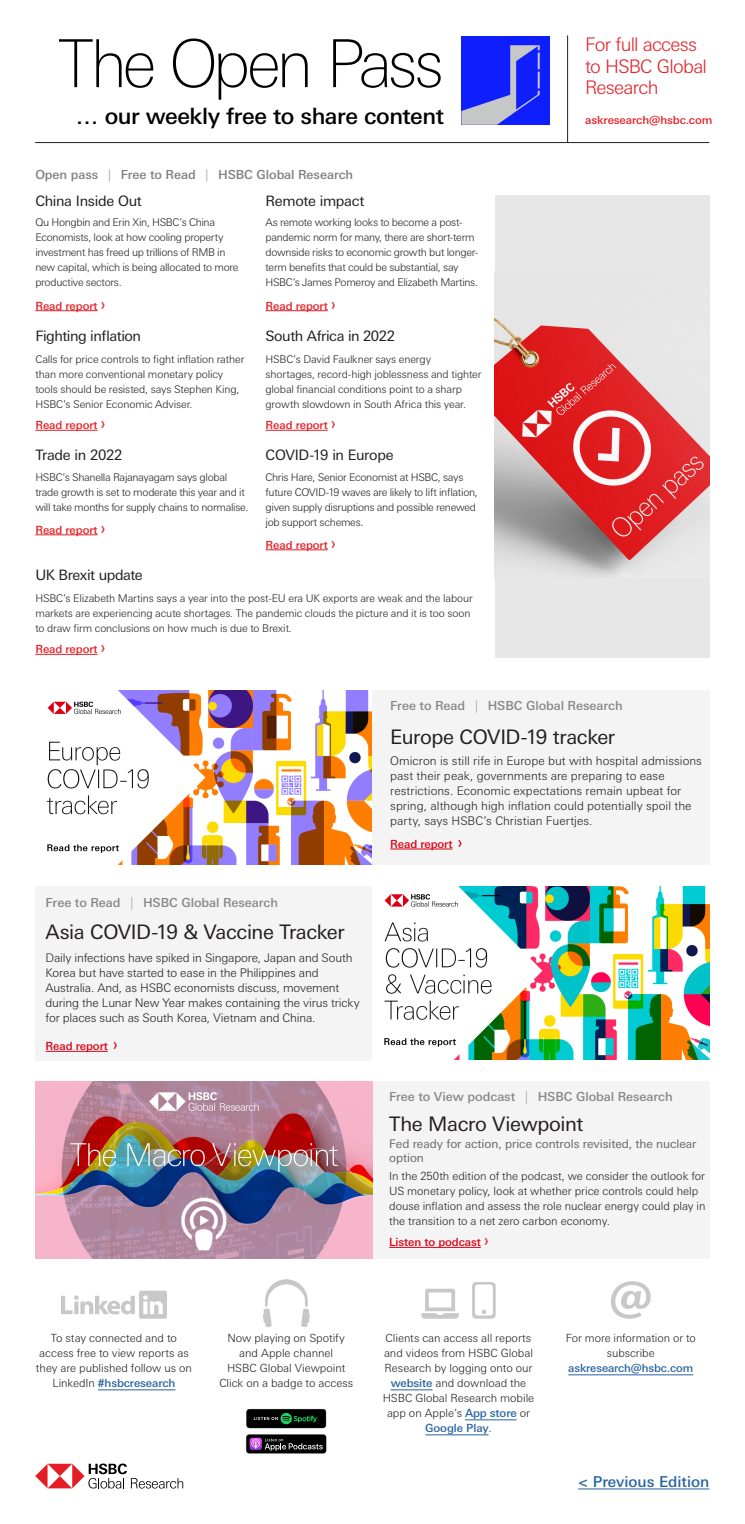
<style>
.page{position:relative;width:745px;height:1524px;background:#fff}
.page>*{position:absolute;margin:0;border:0;box-sizing:border-box;transform-origin:0 0}
.Large_header_48_48pt{font:100 66.25px "Univers Nextfor HSBC";letter-spacing:-.065em;color:#000001}
.Bullet_-_diamond_lev{font:500 22.5px "Univers Nextfor HSBC";letter-spacing:-.02em;color:#000001}
.Body_9_12pt{font:20px "Univers Nextfor HSBC";letter-spacing:-.02em;color:#231f20}
.t1{font:300 18.75px/21.9px "Univers Nextfor HSBC";letter-spacing:-.04em;color:#e31e25}
.t2{font:500 15px "Univers Nextfor HSBC";color:#2763a1}
.Body_9_12pt-2{font:14.38px "Univers Nextfor HSBC";letter-spacing:-.025em;color:#231f20}
.Body_9_12pt-3{font:500 12.5px "Univers Nextfor HSBC";letter-spacing:-.005em;color:#878787}
.Body_9_12pt-4{font:500 12.5px "Univers Nextfor HSBC";letter-spacing:-.005em;color:#7c7f80}
.Body_9_12pt-5{font:300 11.88px/15px "Univers Nextfor HSBC";letter-spacing:-.005em;color:#231f20}
.Body_9_12pt-6{font:11.88px/13.8px "Univers Nextfor HSBC";letter-spacing:-.005em;color:#69696c}
.Body_9_12pt-7{font:300 11.25px/15px "Univers Nextfor HSBC";letter-spacing:-.005em;color:#231f20;text-align:center}
.Body_9_12pt-8{font:500 11.25px "Univers Nextfor HSBC";letter-spacing:-.01em;color:#e31e25}
.Body_9_12pt-9{font:500 11.25px "Univers Nextfor HSBC";letter-spacing:-.01em;color:#db0011}
.Body_9_12pt-10{font:300 10.62px/15px "Univers Nextfor HSBC";letter-spacing:-.02em;color:#231f20}
.s1{font-weight:100}
.s2{font-weight:400;font-size:17.5px}
.s3{font-weight:400;font-size:17.5px;color:#e31e25}
.s4{font-weight:500;color:#2763a1}
</style>
<div class="page">
<hr style="left:567px;top:35px;width:1px;height:107px;background:#231f20">
<div style="left:461px;top:36px;width:88px;height:89px;background:#0f1efd"></div>
<svg style="left:461px;top:45px;width:78px;height:80px"></svg>
<hr style="left:35px;top:142px;width:673px;height:1px;background:#231f20">
<hr style="left:265px;top:430px;width:62px;height:1px;background:#e31e25">
<hr style="left:35px;top:430px;width:62px;height:1px;background:#e31e25">
<hr style="left:35px;top:654px;width:62px;height:1px;background:#e31e25">
<hr style="left:265px;top:310px;width:62px;height:1px;background:#e31e25">
<hr style="left:35px;top:534px;width:62px;height:1px;background:#e31e25">
<hr style="left:265px;top:549px;width:62px;height:1px;background:#e31e25">
<hr style="left:35px;top:310px;width:62px;height:1px;background:#e31e25">
<div style="left:494px;top:195px;width:215px;height:462px;background:#e7e7e7"></div>
<img style="left:494px;top:317px;width:215px;height:258px">
<svg style="left:35px;top:1463px;width:148px;height:25px"></svg>
<hr style="left:98px;top:1389px;width:77px;height:1px;background:#2763a1">
<hr style="left:390px;top:1389px;width:42px;height:1px;background:#2763a1">
<hr style="left:464px;top:1419px;width:52px;height:1px;background:#2763a1">
<hr style="left:425px;top:1434px;width:63px;height:1px;background:#2763a1">
<hr style="left:568px;top:1374px;width:124px;height:1px;background:#2763a1">
<svg style="left:421px;top:1288px;width:37px;height:30px"></svg>
<svg style="left:472px;top:1282px;width:23px;height:36px"></svg>
<svg style="left:61px;top:1290px;width:106px;height:28px"></svg>
<svg style="left:611px;top:1281px;width:39px;height:37px"></svg>
<hr style="left:577px;top:1488px;width:132px;height:1px;background:#2763a1">
<svg style="left:246px;top:1409px;width:80px;height:19px;background:#0b1d12"></svg>
<svg style="left:246px;top:1434px;width:80px;height:19px;background:#332935"></svg>
<svg style="left:263px;top:1279px;width:47px;height:48px"></svg>
<div style="left:35px;top:886px;width:337px;height:174px;background:#f4f4f4"></div>
<img style="left:384px;top:886px;width:325px;height:173px">
<hr style="left:46px;top:1051px;width:62px;height:1px;background:#db0011">
<img style="left:46px;top:690px;width:326px;height:174px">
<div style="left:372px;top:690px;width:337px;height:174px;background:#f4f4f4"></div>
<hr style="left:390px;top:848px;width:62px;height:1px;background:#db0011">
<div style="left:372px;top:1081px;width:337px;height:177px;background:#f4f4f4"></div>
<img style="left:35px;top:1081px;width:337px;height:177px">
<hr style="left:389px;top:1247px;width:91px;height:1px;background:#db0011">
<p class="t1" style="left:584px;top:32px;width:123px">For full access to HSBC Global<br>Research</p>
<p class="Large_header_48_48pt" style="left:59px;top:17px;width:386px">The Open Pass</p>
<p class="Bullet_-_diamond_lev" style="left:76px;top:100px;width:369px">… our weekly free to share content</p>
<p class="Body_9_12pt-8" style="left:585px;top:112px;width:128px">askresearch@hsbc.com</p>
<p class="Body_9_12pt-4" style="left:35px;top:166px;width:319px">Open pass <span class="s1">|</span> Free to Read <span class="s1">|</span> HSBC Global Research</p>
<p class="Body_9_12pt-2" style="left:35px;top:191px;width:108px">China Inside Out</p>
<p class="Body_9_12pt-10" style="left:35px;top:214px;width:204px">Qu Hongbin and Erin Xin, HSBC’s China Economists, look at how cooling property investment has freed up trillions of RMB in new capital, which is being allocated to more productive sectors.</p>
<p class="Body_9_12pt-2" style="left:265px;top:191px;width:100px">Remote impact</p>
<p class="Body_9_12pt-10" style="left:265px;top:214px;width:214px">As remote working looks to become a post&shy;pandemic norm for many, there are short-term downside risks to economic growth but longer&shy;term benefits that could be substantial, say HSBC’s James Pomeroy and Elizabeth Martins.</p>
<p class="Body_9_12pt-8" style="left:35px;top:297px;width:72px">Read report <span class="s2">›</span></p>
<p class="Body_9_12pt-8" style="left:265px;top:297px;width:72px">Read report <span class="s2">›</span></p>
<p class="Body_9_12pt-2" style="left:35px;top:325px;width:107px">Fighting inflation</p>
<p class="Body_9_12pt-2" style="left:265px;top:325px;width:131px">South Africa in 2022</p>
<p class="Body_9_12pt-10" style="left:35px;top:351px;width:210px">Calls for price controls to fight inflation rather than more conventional monetary policy tools should be resisted, says Stephen King, HSBC’s Senior Economic Adviser.</p>
<p class="Body_9_12pt-8" style="left:35px;top:417px;width:72px">Read report <span class="s2">›</span></p>
<p class="Body_9_12pt-10" style="left:265px;top:351px;width:217px">HSBC’s David Faulkner says energy shortages, record-high joblessness and tighter global financial conditions point to a sharp growth slowdown in South Africa this year.</p>
<p class="Body_9_12pt-8" style="left:265px;top:417px;width:72px">Read report <span class="s2">›</span></p>
<p class="Body_9_12pt-2" style="left:35px;top:445px;width:89px">Trade in 2022</p>
<p class="Body_9_12pt-10" style="left:35px;top:468px;width:214px">HSBC’s Shanella Rajanayagam says global trade growth is set to moderate this year and it will take months for supply chains to normalise.</p>
<p class="Body_9_12pt-8" style="left:35px;top:522px;width:72px">Read report <span class="s2">›</span></p>
<p class="Body_9_12pt-2" style="left:265px;top:445px;width:130px">COVID-19 in Europe</p>
<p class="Body_9_12pt-10" style="left:265px;top:468px;width:214px">Chris Hare, Senior Economist at HSBC, says future COVID-19 waves are likely to lift inflation, given supply disruptions and possible renewed job support schemes.</p>
<p class="Body_9_12pt-8" style="left:265px;top:537px;width:72px">Read report <span class="s2">›</span></p>
<p class="Body_9_12pt-2" style="left:35px;top:564px;width:109px">UK Brexit update</p>
<p class="Body_9_12pt-10" style="left:35px;top:590px;width:438px">HSBC’s Elizabeth Martins says a year into the post-EU era UK exports are weak and the labour markets are experiencing acute shortages. The pandemic clouds the picture and it is too soon to draw firm conclusions on how much is due to Brexit.</p>
<p class="Body_9_12pt-8" style="left:35px;top:641px;width:72px">Read report <span class="s2">›</span></p>
<p class="Body_9_12pt-3" style="left:390px;top:696px;width:234px">Free to Read <span class="s1">|</span> HSBC Global Research</p>
<p class="Body_9_12pt" style="left:390px;top:722px;width:226px">Europe COVID-19 tracker</p>
<p class="Body_9_12pt-5" style="left:390px;top:753px;width:313px">Omicron is still rife in Europe but with hospital admissions past their peak, governments are preparing to ease restrictions. Economic expectations remain upbeat for spring, although high inflation could potentially spoil the party, says HSBC’s Christian Fuertjes.</p>
<p class="Body_9_12pt-3" style="left:46px;top:893px;width:234px">Free to Read <span class="s1">|</span> HSBC Global Research</p>
<p class="Body_9_12pt" style="left:46px;top:918px;width:300px">Asia COVID-19 &amp; Vaccine Tracker</p>
<p class="Body_9_12pt-5" style="left:46px;top:949px;width:315px">Daily infections have spiked in Singapore, Japan and South Korea but have started to ease in the Philippines and Australia. And, as HSBC economists discuss, movement during the Lunar New Year makes containing the virus tricky for places such as South Korea, Vietnam and China.</p>
<p class="Body_9_12pt-9" style="left:46px;top:1038px;width:74px">Read report <span class="s2">›</span></p>
<p class="Body_9_12pt-9" style="left:390px;top:836px;width:74px">Read report <span class="s2">›</span></p>
<p class="Body_9_12pt-3" style="left:389px;top:1087px;width:285px">Free to View podcast <span class="s1">|</span> HSBC Global Research</p>
<p class="Body_9_12pt" style="left:389px;top:1109px;width:196px">The Macro Viewpoint</p>
<p class="Body_9_12pt-6" style="left:389px;top:1136px;width:309px">Fed ready for action, price controls revisited, the nuclear option</p>
<p class="Body_9_12pt-7" style="left:389px;top:1168px;width:318px;text-align:left">In the 250th edition of the podcast, we consider the outlook for US monetary policy, look at whether price controls could help douse inflation and assess the role nuclear energy could play in the transition to a net zero carbon economy.</p>
<p class="Body_9_12pt-9" style="left:389px;top:1234px;width:101px">Listen to podcast <span class="s3">›</span></p>
<p class="Body_9_12pt-7" style="left:36px;top:1330px;width:157px">To stay connected and to access free to view reports as they are published follow us on<br>LinkedIn <span class="s4">#hsbcresearch</span></p>
<p class="Body_9_12pt-7" style="left:219px;top:1330px;width:135px">Now playing on Spotify and Apple channel<br>HSBC Global Viewpoint<br>Click on a badge to access</p>
<p class="Body_9_12pt-7" style="left:382px;top:1330px;width:153px">Clients can access all reports and videos from HSBC Global<br>Research by logging onto our <span class="s4">website</span> and download the<br>HSBC Global Research mobile app on Apple’s <span class="s4">App store</span> or<br><span class="s4">Google Play</span>.</p>
<p class="Body_9_12pt-7" style="left:565px;top:1330px;width:132px">For more information or to subscribe <span class="s4">askresearch@hsbc.com</span></p>
<p class="t2" style="left:577px;top:1471px;width:133px">&lt; Previous Edition</p>
</div>
